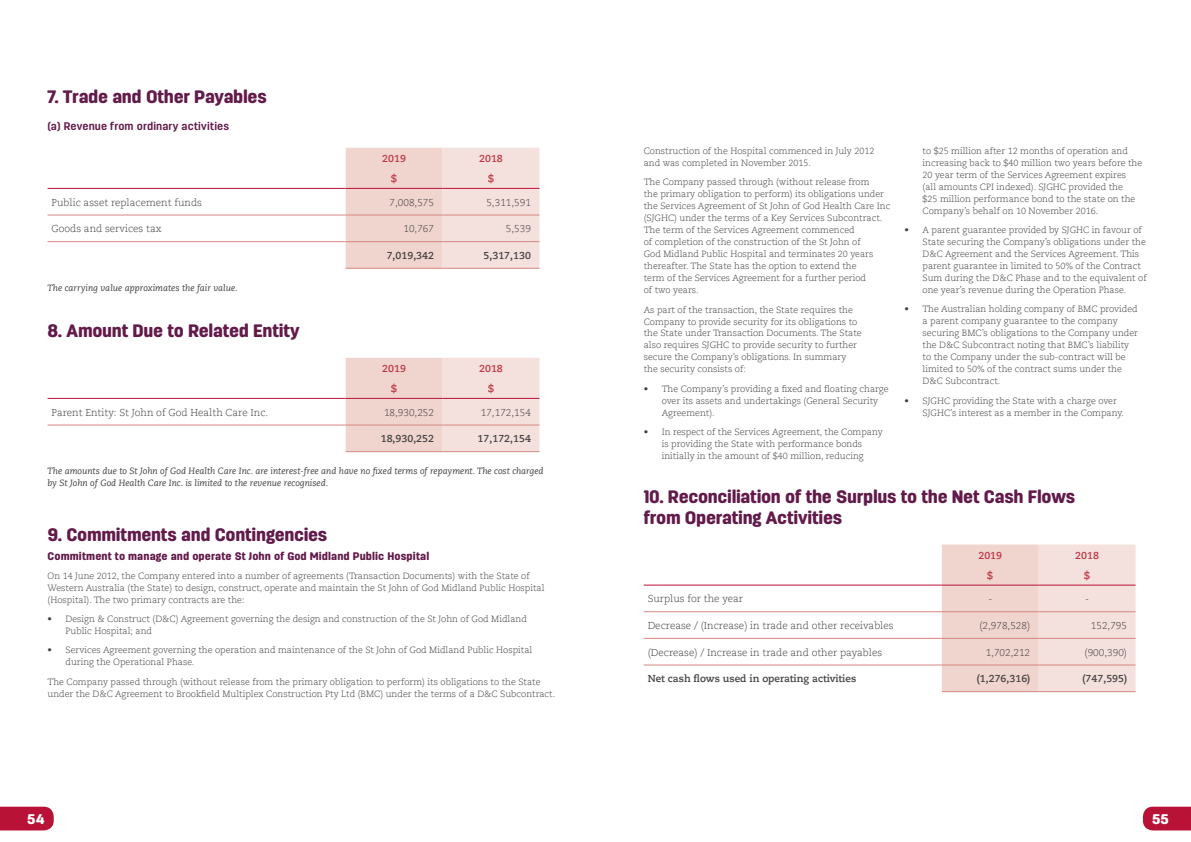
<style>
.page{position:relative;width:1191px;height:842px;background:#fff}
.page>*{position:absolute;margin:0;border:0;box-sizing:border-box;transform-origin:0 0}
.t1{font:900 18px/21px "Antartida Rounded";letter-spacing:-.02em;color:#621a4a}
.t2{font:900 14px "Antartida Rounded";color:#fff;scale:1.05 1}
.t3{font:900 11px "Antartida Rounded";letter-spacing:.01em;color:#621a4a}
.t4{font:700 11px "Antartida Rounded";letter-spacing:.01em;color:#621a4a}
.t5{font:300 10px "Caecilia LT Std";color:#414042}
.t6{font:700 10px "Caecilia LT Std";color:#414042}
.t7{font:700 10px "Caecilia LT Std";color:#bd3443}
.t8{font:300 9px/12px "Caecilia LT Std";color:#414042}
.t9{font:italic 9px/12px "Caecilia LT Std";color:#414042}
</style>
<div class="page">
<svg style="left:0;top:807px;width:54px;height:23px"></svg>
<svg style="left:1143px;top:807px;width:48px;height:23px"></svg>
<svg style="left:346px;top:148px;width:193px;height:120px"></svg>
<hr style="left:48px;top:188px;width:298px;height:1px;background:#b81237">
<hr style="left:346px;top:188px;width:96px;height:1px;background:#b81237">
<hr style="left:442px;top:188px;width:97px;height:1px;background:#b81237">
<hr style="left:48px;top:214px;width:298px;height:1px;background:#d68781">
<hr style="left:346px;top:214px;width:96px;height:1px;background:#d68781">
<hr style="left:442px;top:214px;width:97px;height:1px;background:#d68781">
<hr style="left:48px;top:241px;width:298px;height:1px;background:#d68781">
<hr style="left:346px;top:241px;width:96px;height:1px;background:#d68781">
<hr style="left:442px;top:241px;width:97px;height:1px;background:#d68781">
<hr style="left:346px;top:268px;width:96px;height:1px;background:#d68781">
<hr style="left:442px;top:268px;width:97px;height:1px;background:#d68781">
<svg style="left:346px;top:358px;width:193px;height:93px"></svg>
<hr style="left:48px;top:398px;width:298px;height:1px;background:#b81237">
<hr style="left:346px;top:398px;width:96px;height:1px;background:#b81237">
<hr style="left:442px;top:398px;width:97px;height:1px;background:#b81237">
<hr style="left:48px;top:424px;width:298px;height:1px;background:#d68781">
<hr style="left:346px;top:424px;width:96px;height:1px;background:#d68781">
<hr style="left:442px;top:424px;width:97px;height:1px;background:#d68781">
<hr style="left:346px;top:451px;width:96px;height:1px;background:#d68781">
<hr style="left:442px;top:451px;width:97px;height:1px;background:#d68781">
<svg style="left:942px;top:544px;width:193px;height:147px"></svg>
<hr style="left:643px;top:585px;width:299px;height:1px;background:#b81237">
<hr style="left:942px;top:585px;width:96px;height:1px;background:#b81237">
<hr style="left:1038px;top:585px;width:97px;height:1px;background:#b81237">
<hr style="left:643px;top:611px;width:299px;height:1px;background:#d68781">
<hr style="left:942px;top:611px;width:96px;height:1px;background:#d68781">
<hr style="left:1038px;top:611px;width:97px;height:1px;background:#d68781">
<hr style="left:643px;top:638px;width:299px;height:1px;background:#d68781">
<hr style="left:942px;top:638px;width:96px;height:1px;background:#d68781">
<hr style="left:1038px;top:638px;width:97px;height:1px;background:#d68781">
<hr style="left:643px;top:664px;width:299px;height:1px;background:#d68781">
<hr style="left:942px;top:664px;width:96px;height:1px;background:#d68781">
<hr style="left:1038px;top:664px;width:97px;height:1px;background:#d68781">
<hr style="left:942px;top:691px;width:96px;height:1px;background:#d68781">
<hr style="left:1038px;top:691px;width:97px;height:1px;background:#d68781">
<h1 class="t1" style="left:48px;top:86px;width:221px">7. Trade and Other Payables</h1>
<p class="t4" style="left:48px;top:120px;width:183px">(a) Revenue from ordinary activities</p>
<p class="t7" style="left:382px;top:153px;width:25px">2019</p>
<p class="t7" style="left:479px;top:153px;width:25px">2018</p>
<p class="t7" style="left:391px;top:173px;width:7px">$</p>
<p class="t7" style="left:488px;top:173px;width:7px">$</p>
<p class="t5" style="left:52px;top:196px;width:152px">Public asset replacement funds</p>
<p class="t5" style="left:389px;top:196px;width:46px">7,008,575</p>
<p class="t5" style="left:486px;top:196px;width:46px">5,311,591</p>
<p class="t5" style="left:52px;top:223px;width:111px">Goods and services tax</p>
<p class="t5" style="left:403px;top:223px;width:32px">10,767</p>
<p class="t5" style="left:506px;top:223px;width:27px">5,539</p>
<p class="t6" style="left:387px;top:249px;width:49px">7,019,342</p>
<p class="t6" style="left:483px;top:249px;width:49px">5,317,130</p>
<p class="t9" style="left:48px;top:282px;width:192px">The carrying value approximates the fair value.</p>
<h1 class="t1" style="left:48px;top:321px;width:254px">8. Amount Due to Related Entity</h1>
<p class="t7" style="left:382px;top:363px;width:25px">2019</p>
<p class="t7" style="left:479px;top:363px;width:25px">2018</p>
<p class="t7" style="left:391px;top:383px;width:7px">$</p>
<p class="t7" style="left:488px;top:383px;width:7px">$</p>
<p class="t5" style="left:52px;top:406px;width:218px">Parent Entity: St John of God Health Care Inc.</p>
<p class="t5" style="left:384px;top:406px;width:52px">18,930,252</p>
<p class="t5" style="left:481px;top:406px;width:52px">17,172,154</p>
<p class="t6" style="left:381px;top:433px;width:55px">18,930,252</p>
<p class="t6" style="left:477px;top:433px;width:55px">17,172,154</p>
<p class="t9" style="left:48px;top:465px;width:497px">The amounts due to St John of God Health Care Inc. are interest-free and have no fixed terms of repayment. The cost charged by St John of God Health Care Inc. is limited to the revenue recognised.</p>
<h1 class="t1" style="left:48px;top:525px;width:281px">9. Commitments and Contingencies</h1>
<p class="t3" style="left:48px;top:550px;width:383px">Commitment to manage and operate St John of God Midland Public Hospital</p>
<p class="t8" style="left:48px;top:570px;width:498px">On 14 June 2012, the Company entered into a number of agreements (Transaction Documents) with the State of<br>Western Australia (the State) to design, construct, operate and maintain the St John of God Midland Public Hospital (Hospital). The two primary contracts are the:</p>
<p class="t8" style="left:66px;top:613px;width:463px;text-indent:-18px">• Design &amp; Construct (D&amp;C) Agreement governing the design and construction of the St John of God Midland<br>Public Hospital; and</p>
<p class="t8" style="left:66px;top:644px;width:468px;text-indent:-18px">• Services Agreement governing the operation and maintenance of the St John of God Midland Public Hospital during the Operational Phase.</p>
<p class="t8" style="left:48px;top:676px;width:509px">The Company passed through (without release from the primary obligation to perform) its obligations to the State under the D&amp;C Agreement to Brookfield Multiplex Construction Pty Ltd (BMC) under the terms of a D&amp;C Subcontract.</p>
<p class="t8" style="left:643px;top:145px;width:232px">Construction of the Hospital commenced in July 2012 and was completed in November 2015.</p>
<p class="t8" style="left:643px;top:177px;width:248px">The Company passed through (without release from<br>the primary obligation to perform) its obligations under the Services Agreement of St John of God Health Care Inc (SJGHC) under the terms of a Key Services Subcontract.<br>The term of the Services Agreement commenced<br>of completion of the construction of the St John of<br>God Midland Public Hospital and terminates 20 years thereafter. The State has the option to extend the<br>term of the Services Agreement for a further period<br>of two years.</p>
<p class="t8" style="left:643px;top:304px;width:219px">As part of the transaction, the State requires the Company to provide security for its obligations to the State under Transaction Documents. The State also requires SJGHC to provide security to further secure the Company’s obligations. In summary the security consists of:</p>
<p class="t8" style="left:661px;top:383px;width:228px;text-indent:-18px">• The Company’s providing a fixed and floating charge over its assets and undertakings (General Security<br>Agreement).</p>
<p class="t8" style="left:643px;top:426px;width:240px;text-align:center">• In respect of the Services Agreement, the Company is providing the State with performance bonds<br>initially in the amount of $40 million, reducing</p>
<p class="t8" style="left:922px;top:145px;width:221px">to $25 million after 12 months of operation and increasing back to $40 million two years before the 20 year term of the Services Agreement expires<br>(all amounts CPI indexed). SJGHC provided the<br>$25 million performance bond to the state on the Company’s behalf on 10 November 2016.</p>
<p class="t8" style="left:922px;top:224px;width:226px;text-indent:-18px">• A parent guarantee provided by SJGHC in favour of State securing the Company’s obligations under the D&amp;C Agreement and the Services Agreement. This parent guarantee in limited to 50% of the Contract Sum during the D&amp;C Phase and to the equivalent of one year’s revenue during the Operation Phase.</p>
<p class="t8" style="left:922px;top:304px;width:217px;text-indent:-18px">• The Australian holding company of BMC provided a parent company guarantee to the company securing BMC’s obligations to the Company under the D&amp;C Subcontract noting that BMC’s liability to the Company under the sub-contract will be limited to 50% of the contract sums under the D&amp;C Subcontract.</p>
<p class="t8" style="left:922px;top:395px;width:203px;text-indent:-18px">• SJGHC providing the State with a charge over<br>SJGHC’s interest as a member in the Company.</p>
<h1 class="t1" style="left:643px;top:486px;width:433px">10. Reconciliation of the Surplus to the Net Cash Flows from Operating Activities</h1>
<p class="t7" style="left:978px;top:549px;width:25px">2019</p>
<p class="t7" style="left:1075px;top:549px;width:25px">2018</p>
<p class="t7" style="left:987px;top:570px;width:7px">$</p>
<p class="t7" style="left:1084px;top:570px;width:7px">$</p>
<p class="t5" style="left:647px;top:593px;width:97px">Surplus for the year</p>
<p class="t5" style="left:988px;top:593px;width:5px">-</p>
<p class="t5" style="left:1085px;top:593px;width:5px">-</p>
<p class="t5" style="left:647px;top:620px;width:247px">Decrease / (Increase) in trade and other receivables</p>
<p class="t5" style="left:979px;top:620px;width:52px">(2,978,528)</p>
<p class="t5" style="left:1091px;top:620px;width:38px">152,795</p>
<p class="t5" style="left:647px;top:646px;width:236px">(Decrease) / Increase in trade and other payables</p>
<p class="t5" style="left:985px;top:646px;width:46px">1,702,212</p>
<p class="t5" style="left:1084px;top:646px;width:44px">(900,390)</p>
<p class="t6" style="left:647px;top:673px;width:210px">Net cash flows used in operating activities</p>
<p class="t6" style="left:977px;top:673px;width:55px">(1,276,316)</p>
<p class="t6" style="left:1082px;top:673px;width:46px">(747,595)</p>
<h2 class="t2" style="left:27px;top:811px;width:18px">54</h2>
<h2 class="t2" style="left:1152px;top:811px;width:17px">55</h2>
</div>
